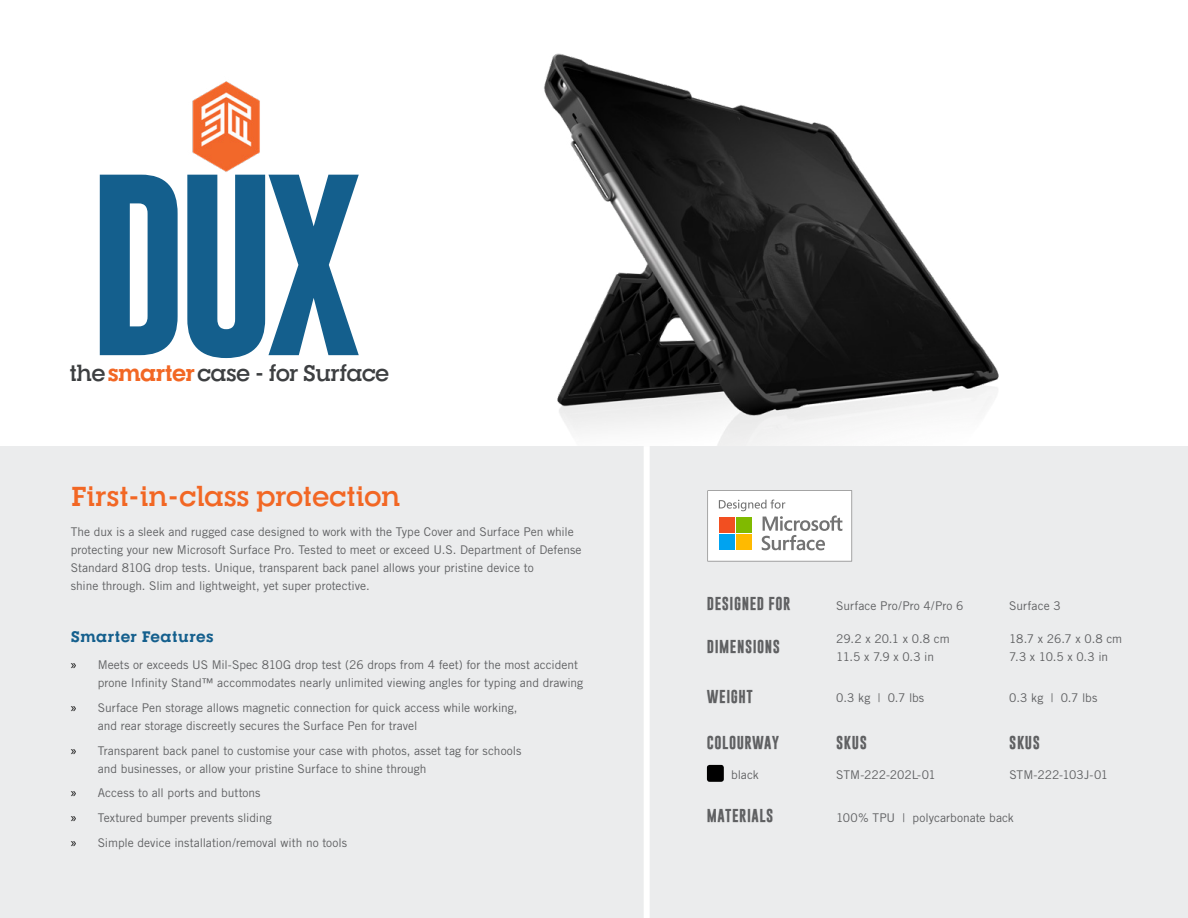
<style>
.page{position:relative;width:1188px;height:918px;background:#fff}
.page>*{position:absolute;margin:0;border:0;box-sizing:border-box;transform-origin:0 0}
.t1{font:700 184.65px "Gobold";color:#145f8d}
.t2{font:700 27px "RNS Camelia";letter-spacing:-.005em;color:#f26724}
.t3{font:700 22.05px "RNS Camelia";letter-spacing:-.03em;color:#3d3f41}
.t4{font:800 15px "RNS Camelia";letter-spacing:.035em;color:#145f8d}
.t5{font:700 13.5px "Gobold";letter-spacing:.04em;color:#5f6062}
.t6{font:12px/18px "Trade Gothic";color:#5f6062}
.s1{font-weight:800;color:#f26724}
.s2{font-family:"Myriad Pro";font-size:13.5px;color:#000}
</style>
<div class="page">
<img style="left:544px;top:53px;width:455px;height:393px">
<div style="left:0;top:446px;width:1188px;height:472px;background:#ebeced"></div>
<div style="left:644px;top:446px;width:6px;height:472px;background:#fff"></div>
<div style="left:707px;top:765px;width:17px;height:17px;background:#000;border-radius:3px"></div>
<img style="left:192px;top:81px;width:68px;height:91px">
<svg style="left:707px;top:490px;width:145px;height:71px"></svg>
<h1 class="t1" style="left:88px;top:145px;width:276px">DUX</h1>
<h3 class="t3" style="left:70px;top:359px;width:321px">the<span class="s1">smarter</span>case - for Surface</h3>
<h2 class="t2" style="left:71px;top:480px;width:331px">First-in-class protection</h2>
<p class="t6" style="left:71px;top:523px;width:512px">The dux is a sleek and rugged case designed to work with the Type Cover and Surface Pen while protecting your new Microsoft Surface Pro. Tested to meet or exceed U.S. Department of Defense Standard 810G drop tests. Unique, transparent back panel allows your pristine device to<br>shine through. Slim and lightweight, yet super protective.</p>
<p class="t4" style="left:71px;top:627px;width:144px">Smarter Features</p>
<p class="t6" style="left:98px;top:656px;width:487px;text-indent:-27px"><span class="s2">»</span> Meets or exceeds US Mil-Spec 810G drop test (26 drops from 4 feet) for the most accident prone Infinity Stand™ accommodates nearly unlimited viewing angles for typing and drawing</p>
<p class="t6" style="left:98px;top:698px;width:421px;text-indent:-27px"><span class="s2">»</span> Surface Pen storage allows magnetic connection for quick access while working, and rear storage discreetly secures the Surface Pen for travel</p>
<p class="t6" style="left:98px;top:741px;width:425px;text-indent:-27px"><span class="s2">»</span> Transparent back panel to customise your case with photos, asset tag for schools and businesses, or allow your pristine Surface to shine through</p>
<p class="t6" style="left:71px;top:781px;width:278px;line-height:24.8px"><span class="s2">»</span> Access to all ports and buttons<br><span class="s2">»</span> Textured bumper prevents sliding<br><span class="s2">»</span> Simple device installation/removal with no tools</p>
<p class="t5" style="left:707px;top:595px;width:85px">DESIGNED FOR</p>
<p class="t6" style="left:836px;top:597px;width:129px">Surface Pro/Pro 4/Pro 6</p>
<p class="t6" style="left:1009px;top:597px;width:53px">Surface 3</p>
<p class="t5" style="left:707px;top:638px;width:75px">DIMENSIONS</p>
<p class="t6" style="left:836px;top:630px;width:115px">29.2 x 20.1 x 0.8 cm<br>11.5 x 7.9 x 0.3 in</p>
<p class="t6" style="left:1009px;top:630px;width:114px">18.7 x 26.7 x 0.8 cm<br>7.3 x 10.5 x 0.3 in</p>
<p class="t5" style="left:707px;top:688px;width:47px">WEIGHT</p>
<p class="t6" style="left:836px;top:689px;width:89px">0.3 kg | 0.7 lbs</p>
<p class="t6" style="left:1009px;top:689px;width:89px">0.3 kg | 0.7 lbs</p>
<p class="t5" style="left:707px;top:733px;width:74px">COLOURWAY</p>
<p class="t5" style="left:836px;top:733px;width:32px">SKUS</p>
<p class="t5" style="left:1009px;top:733px;width:32px">SKUS</p>
<p class="t6" style="left:731px;top:765px;width:29px">black</p>
<p class="t6" style="left:836px;top:765px;width:101px">STM-222-202L-01</p>
<p class="t6" style="left:1009px;top:765px;width:100px">STM-222-103J-01</p>
<p class="t5" style="left:707px;top:806px;width:68px">MATERIALS</p>
<p class="t6" style="left:836px;top:808px;width:179px">100% TPU | polycarbonate back</p>
</div>
